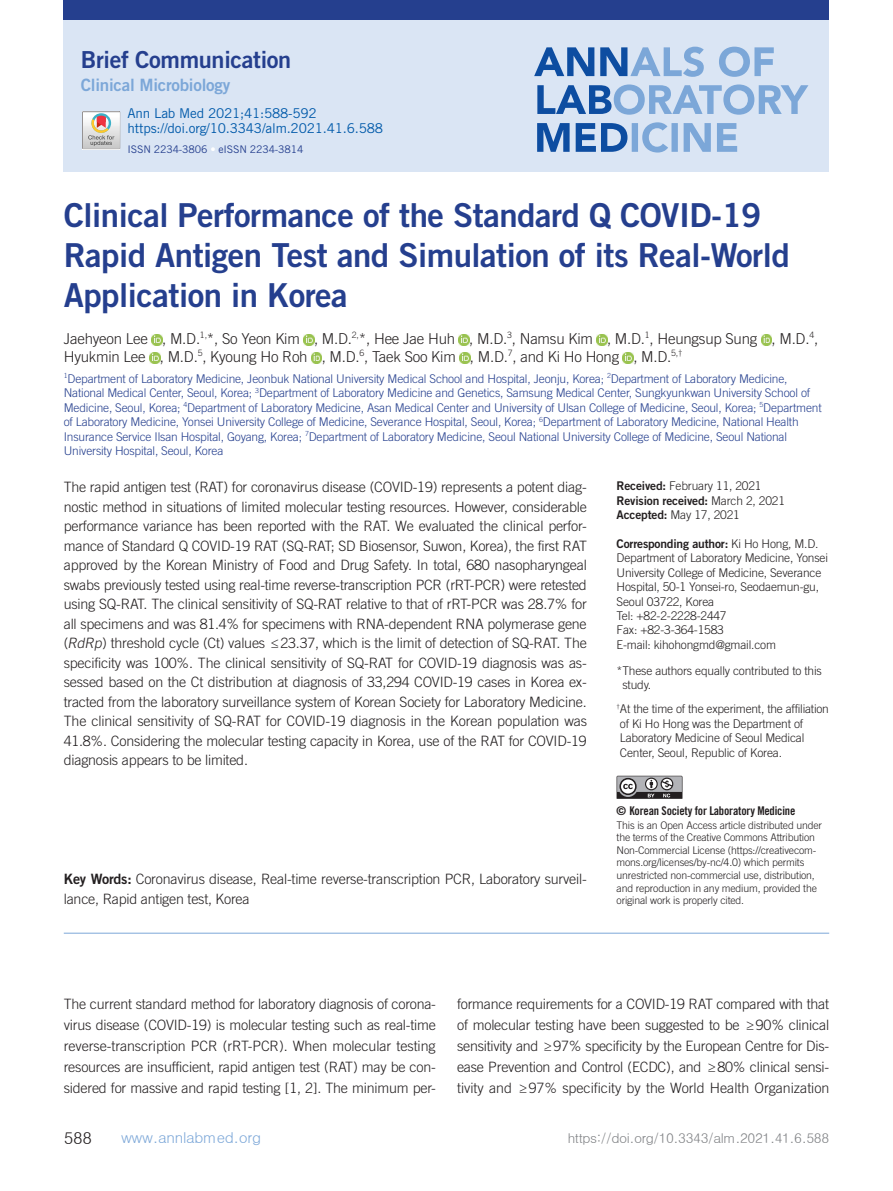
<style>
.page{position:relative;width:893px;height:1191px;background:#fff}
.page>*{position:absolute;margin:0;border:0;box-sizing:border-box;transform-origin:0 0}
.제목{font:33px/39.6px "Trade Gothic LT Std Bd 2";letter-spacing:-.015em;color:#253f8e}
.논문분류{font:23.4px "Trade Gothic LT Std Bd 2";letter-spacing:-.015em;color:#253f8e}
.논문소분류{font:16.95px "Trade Gothic LT Std Bd 2";letter-spacing:-.015em;color:#7ca7d8}
.URL{font:16.5px "Dotum";color:#231f20}
.저자{font:300 15px/18px "Trade Gothic LT Std";letter-spacing:-.015em;color:#231f20}
.URL-2{font:15px "Dotum";letter-spacing:-.02em;color:#7ca7d8}
.초록{font:300 14.25px/19.5px "Trade Gothic LT Std";letter-spacing:-.015em;color:#231f20;text-align:justify}
.본문_0{font:300 14.25px/21px "Trade Gothic LT Std";letter-spacing:-.015em;color:#231f20;text-align:justify}
.t1{font:13.5px "Dotum";letter-spacing:-.03em;color:#808285}
.DOI_단락{font:13.5px "Trade Gothic LT Std";letter-spacing:-.015em;color:#015aaa}
.서지단락{font:13.5px "Trade Gothic LT Std";letter-spacing:-.015em;color:#015aaa}
.소속{font:300 12px/14.4px "Trade Gothic LT Std";letter-spacing:-.015em;color:#253f8e}
.교신저자{font:300 12px/14.4px "Trade Gothic LT Std";letter-spacing:-.015em;color:#231f20}
.교신저자-2{font:12px "Trade Gothic LT Std Bd 2";letter-spacing:-.015em;color:#231f20}
.t2{font:12px "Trade Gothic LT Std Bd Cn 20";letter-spacing:-.015em;color:#231f20}
.t3{font:300 10.5px/12.6px "Trade Gothic LT Std";letter-spacing:-.015em;color:#231f20}
.ISSN{font:10.5px "Trade Gothic LT Std";letter-spacing:-.015em;color:#253f8e}
.s1{color:#fff}
.s2{font-style:italic}
.s3{font-family:"Trade Gothic LT Std Bd 2";font-weight:400}
.s4{font-family:"Trade Gothic LT Std";font-weight:300}
.s5{font-family:"Trade Gothic LT Std Bd 2"}
</style>
<div class="page">
<div style="left:64px;top:0;width:765px;height:172px;background:#dae5f4"></div>
<div style="left:64px;top:0;width:765px;height:19px;background:#253f8e"></div>
<svg style="left:537px;top:122px;width:200px;height:30px"></svg>
<svg style="left:537px;top:84px;width:271px;height:31px"></svg>
<svg style="left:534px;top:47px;width:240px;height:30px"></svg>
<svg style="left:152px;top:334px;width:10px;height:11px"></svg>
<svg style="left:304px;top:334px;width:10px;height:11px"></svg>
<svg style="left:459px;top:334px;width:10px;height:11px"></svg>
<svg style="left:597px;top:334px;width:10px;height:11px"></svg>
<svg style="left:761px;top:334px;width:11px;height:11px"></svg>
<svg style="left:149px;top:352px;width:11px;height:11px"></svg>
<svg style="left:311px;top:352px;width:11px;height:11px"></svg>
<svg style="left:460px;top:352px;width:10px;height:11px"></svg>
<svg style="left:623px;top:352px;width:11px;height:11px"></svg>
<svg style="left:617px;top:775px;width:65px;height:24px;background:#888789"></svg>
<hr style="left:64px;top:932px;width:765px;height:1px;background:#7ca7d8">
<svg style="left:82px;top:111px;width:38px;height:38px"></svg>
<p class="논문분류" style="left:81px;top:45px;width:212px">Brief Communication</p>
<p class="논문소분류" style="left:81px;top:75px;width:151px">Clinical Microbiology</p>
<p class="서지단락" style="left:128px;top:105px;width:191px">Ann Lab Med 2021;41:588-592</p>
<p class="DOI_단락" style="left:128px;top:120px;width:257px">https://doi.org/10.3343/alm.2021.41.6.588</p>
<p class="ISSN" style="left:128px;top:143px;width:177px">ISSN 2234-3806 <span class="s1">•</span> eISSN 2234-3814</p>
<p class="제목" style="left:64px;top:195px;width:727px">Clinical Performance of the Standard Q COVID-19<br>Rapid Antigen Test and Simulation of its Real-World<br>Application in Korea</p>
<p class="저자" style="left:64px;top:329px;width:756px">Jaehyeon Lee , M.D.<sup>1,</sup>*, So Yeon Kim , M.D.<sup>2,</sup>*, Hee Jae Huh , M.D.<sup>3</sup>, Namsu Kim , M.D.<sup>1</sup>, Heungsup Sung , M.D.<sup>4</sup>,<br>Hyukmin Lee , M.D.<sup>5</sup>, Kyoung Ho Roh , M.D.<sup>6</sup>, Taek Soo Kim , M.D.<sup>7</sup>, and Ki Ho Hong , M.D.<sup>5,†</sup></p>
<p class="소속" style="left:64px;top:371px;width:759px"><sup>1</sup>Department of Laboratory Medicine, Jeonbuk National University Medical School and Hospital, Jeonju, Korea; <sup>2</sup>Department of Laboratory Medicine, National Medical Center, Seoul, Korea; <sup>3</sup>Department of Laboratory Medicine and Genetics, Samsung Medical Center, Sungkyunkwan University School of Medicine, Seoul, Korea; <sup>4</sup>Department of Laboratory Medicine, Asan Medical Center and University of Ulsan College of Medicine, Seoul, Korea; <sup>5</sup>Department of Laboratory Medicine, Yonsei University College of Medicine, Severance Hospital, Seoul, Korea; <sup>6</sup>Department of Laboratory Medicine, National Health Insurance Service Ilsan Hospital, Goyang, Korea; <sup>7</sup>Department of Laboratory Medicine, Seoul National University College of Medicine, Seoul National University Hospital, Seoul, Korea</p>
<p class="초록" style="left:64px;top:477px;width:525px">The rapid antigen test (RAT) for coronavirus disease (COVID-19) represents a potent diag&shy;nostic method in situations of limited molecular testing resources. However, considerable performance variance has been reported with the RAT. We evaluated the clinical perfor&shy;mance of Standard Q COVID-19 RAT (SQ-RAT; SD Biosensor, Suwon, Korea), the first RAT approved by the Korean Ministry of Food and Drug Safety. In total, 680 nasopharyngeal swabs previously tested using real-time reverse-transcription PCR (rRT-PCR) were retested using SQ-RAT. The clinical sensitivity of SQ-RAT relative to that of rRT-PCR was 28.7% for all specimens and was 81.4% for specimens with RNA-dependent RNA polymerase gene (<span class="s2">RdRp</span>) threshold cycle (Ct) values ≤23.37, which is the limit of detection of SQ-RAT. The specificity was 100%. The clinical sensitivity of SQ-RAT for COVID-19 diagnosis was as&shy;sessed based on the Ct distribution at diagnosis of 33,294 COVID-19 cases in Korea ex&shy;tracted from the laboratory surveillance system of Korean Society for Laboratory Medicine.<br>The clinical sensitivity of SQ-RAT for COVID-19 diagnosis in the Korean population was 41.8%. Considering the molecular testing capacity in Korea, use of the RAT for COVID-19 diagnosis appears to be limited.</p>
<p class="교신저자" style="left:617px;top:478px;width:147px"><span class="s3">Received:</span> February 11, 2021</p>
<p class="교신저자-2" style="left:617px;top:493px;width:170px">Revision received: <span class="s4">March 2, 2021</span></p>
<p class="교신저자" style="left:617px;top:507px;width:125px"><span class="s3">Accepted:</span> May 17, 2021</p>
<p class="교신저자-2" style="left:617px;top:536px;width:204px">Corresponding author: <span class="s4">Ki Ho Hong, M.D.</span></p>
<p class="교신저자" style="left:617px;top:550px;width:213px">Department of Laboratory Medicine, Yonsei University College of Medicine, Severance Hospital, 50-1 Yonsei-ro, Seodaemun-gu, Seoul 03722, Korea</p>
<p class="교신저자" style="left:617px;top:608px;width:112px">Tel: +82-2-2228-2447</p>
<p class="교신저자" style="left:617px;top:622px;width:109px">Fax: +82-3-364-1583</p>
<p class="교신저자" style="left:617px;top:637px;width:161px">E-mail: kihohongmd@gmail.com</p>
<p class="교신저자" style="left:622px;top:663px;width:201px;text-indent:-6px">*These authors equally contributed to this study.</p>
<p class="교신저자" style="left:617px;top:701px;width:214px"><sup>†</sup>At the time of the experiment, the affiliation of Ki Ho Hong was the Department of Laboratory Medicine of Seoul Medical Center, Seoul, Republic of Korea.</p>
<p class="초록" style="left:64px;top:869px;width:524px"><span class="s3">Key Words:</span> Coronavirus disease, Real-time reverse-transcription PCR, Laboratory surveil&shy;lance, Rapid antigen test, Korea</p>
<p class="t2" style="left:617px;top:804px;width:180px"><span class="s5">©</span> Korean Society for Laboratory Medicine</p>
<p class="t3" style="left:617px;top:818px;width:207px">This is an Open Access article distributed under the terms of the Creative Commons Attribution Non-Commercial License (https://creativecom&shy;mons.org/licenses/by-nc/4.0) which permits</p>
<p class="t3" style="left:617px;top:869px;width:202px">unrestricted non-commercial use, distribution, and reproduction in any medium, provided the original work is properly cited.</p>
<p class="본문_0" style="left:64px;top:993px;width:374px">The current standard method for laboratory diagnosis of corona&shy;virus disease (COVID-19) is molecular testing such as real-time reverse-transcription PCR (rRT-PCR). When molecular testing resources are insufficient, rapid antigen test (RAT) may be con&shy;sidered for massive and rapid testing [1, 2]. The minimum per-</p>
<p class="본문_0" style="left:457px;top:993px;width:374px">formance requirements for a COVID-19 RAT compared with that of molecular testing have been suggested to be ≥90% clinical sensitivity and ≥97% specificity by the European Centre for Dis&shy;ease Prevention and Control (ECDC), and ≥80% clinical sensi&shy;tivity and ≥97% specificity by the World Health Organization</p>
<p class="URL" style="left:64px;top:1129px;width:30px">588</p>
<p class="URL-2" style="left:121px;top:1130px;width:142px">www.annlabmed.org</p>
<p class="t1" style="left:568px;top:1131px;width:263px">https://doi.org/10.3343/alm.2021.41.6.588</p>
</div>
